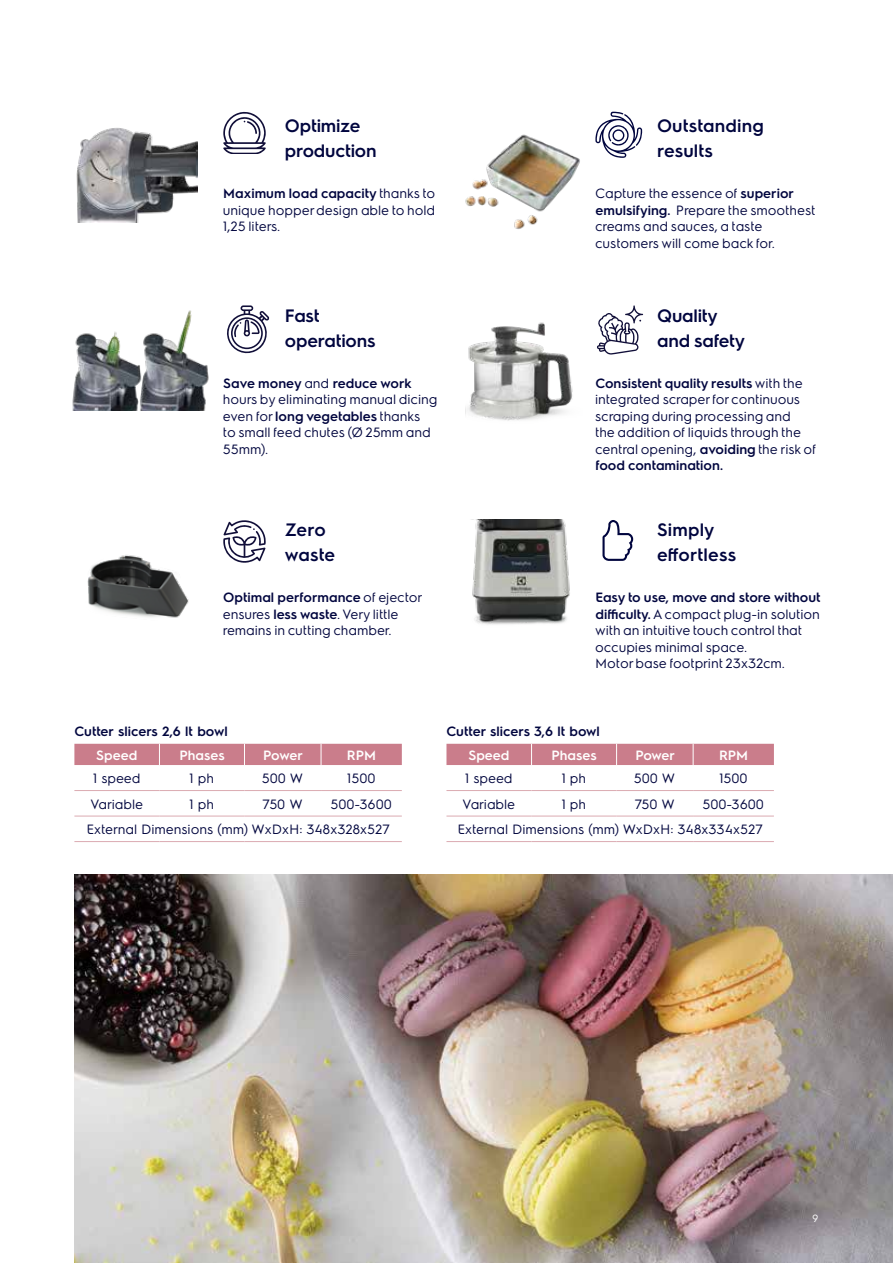
<style>
.page{position:relative;width:893px;height:1263px;background:#fff}
.page>*{position:absolute;margin:0;border:0;box-sizing:border-box;transform-origin:0 0}
.t1{font:600 18px/24.8px "Electrolux Sans";letter-spacing:-.01em;color:#00053e}
.t2{font:600 18px/24.8px "Electrolux Sans";letter-spacing:.01em;color:#00053e}
.t3{font:13.5px/16.5px "Electrolux Sans";color:#00053e}
.t4{font:600 13.5px "Electrolux Sans";color:#00053e}
.t5{font:600 13.5px "Electrolux Sans";color:#fff}
.t6{font:10.5px "Electrolux Sans";color:#fff}
.s1{font-weight:600}
</style>
<div class="page">
<img style="left:74px;top:875px;width:819px;height:388px">
<div style="left:74px;top:744px;width:328px;height:21px;background:#ca7d8b"></div>
<hr style="left:74px;top:790px;width:85px;height:1px;background:#dbaab1">
<hr style="left:159px;top:790px;width:85px;height:1px;background:#dbaab1">
<hr style="left:244px;top:790px;width:77px;height:1px;background:#dbaab1">
<hr style="left:321px;top:790px;width:81px;height:1px;background:#dbaab1">
<hr style="left:74px;top:816px;width:85px;height:1px;background:#dbaab1">
<hr style="left:159px;top:816px;width:85px;height:1px;background:#dbaab1">
<hr style="left:244px;top:816px;width:77px;height:1px;background:#dbaab1">
<hr style="left:321px;top:816px;width:81px;height:1px;background:#dbaab1">
<hr style="left:74px;top:841px;width:85px;height:1px;background:#dbaab1">
<hr style="left:159px;top:841px;width:85px;height:1px;background:#dbaab1">
<hr style="left:244px;top:841px;width:77px;height:1px;background:#dbaab1">
<hr style="left:321px;top:841px;width:81px;height:1px;background:#dbaab1">
<div style="left:446px;top:744px;width:328px;height:21px;background:#ca7d8b"></div>
<hr style="left:446px;top:790px;width:85px;height:1px;background:#dbaab1">
<hr style="left:531px;top:790px;width:86px;height:1px;background:#dbaab1">
<hr style="left:617px;top:790px;width:76px;height:1px;background:#dbaab1">
<hr style="left:693px;top:790px;width:81px;height:1px;background:#dbaab1">
<hr style="left:446px;top:816px;width:85px;height:1px;background:#dbaab1">
<hr style="left:531px;top:816px;width:86px;height:1px;background:#dbaab1">
<hr style="left:617px;top:816px;width:76px;height:1px;background:#dbaab1">
<hr style="left:693px;top:816px;width:81px;height:1px;background:#dbaab1">
<hr style="left:446px;top:841px;width:85px;height:1px;background:#dbaab1">
<hr style="left:531px;top:841px;width:86px;height:1px;background:#dbaab1">
<hr style="left:617px;top:841px;width:76px;height:1px;background:#dbaab1">
<hr style="left:693px;top:841px;width:81px;height:1px;background:#dbaab1">
<img style="left:76px;top:128px;width:121px;height:95px">
<img style="left:87px;top:555px;width:102px;height:63px">
<img style="left:72px;top:310px;width:137px;height:101px">
<img style="left:472px;top:520px;width:98px;height:105px">
<img style="left:465px;top:322px;width:108px;height:99px">
<img style="left:465px;top:134px;width:115px;height:95px">
<svg style="left:223px;top:111px;width:43px;height:43px"></svg>
<svg style="left:595px;top:112px;width:47px;height:46px"></svg>
<svg style="left:227px;top:305px;width:42px;height:49px"></svg>
<svg style="left:597px;top:305px;width:46px;height:50px"></svg>
<svg style="left:223px;top:520px;width:43px;height:42px"></svg>
<svg style="left:602px;top:520px;width:31px;height:41px"></svg>
<h1 class="t1" style="left:285px;top:112px;width:93px">Optimize production</h1>
<h1 class="t2" style="left:657px;top:112px;width:108px">Outstanding results</h1>
<p class="t3" style="left:223px;top:184px;width:214px;text-align:justify"><span class="s1">Maximum load capacity</span> thanks to unique hopper design able to hold 1,25 liters.</p>
<p class="t3" style="left:595px;top:184px;width:222px">Capture the essence of <span class="s1">superior emulsifying.</span> Prepare the smoothest creams and sauces, a taste customers will come back for.</p>
<h1 class="t1" style="left:285px;top:302px;width:92px">Fast operations</h1>
<h1 class="t1" style="left:657px;top:302px;width:89px">Quality and safety</h1>
<p class="t3" style="left:223px;top:374px;width:216px"><span class="s1">Save money</span> and <span class="s1">reduce work </span>hours by eliminating manual dicing even for <span class="s1">long vegetables</span> thanks<br>to small feed chutes (Ø 25mm and<br>55mm).</p>
<p class="t3" style="left:595px;top:374px;width:222px"><span class="s1">Consistent quality results</span> with the integrated scraper for continuous scraping during processing and<br>the addition of liquids through the central opening, <span class="s1">avoiding</span> the risk of <span class="s1">food contamination.</span></p>
<h1 class="t1" style="left:285px;top:517px;width:52px">Zero waste</h1>
<h1 class="t2" style="left:657px;top:517px;width:81px">Simply effortless</h1>
<p class="t3" style="left:223px;top:589px;width:201px"><span class="s1">Optimal performance</span> of ejector ensures <span class="s1">less waste</span>. Very little remains in cutting chamber.</p>
<p class="t3" style="left:595px;top:589px;width:226px"><span class="s1">Easy to use, move and store without difficulty.</span> A compact plug-in solution with an intuitive touch control that occupies minimal space.<br>Motor base footprint 23x32cm.</p>
<p class="t4" style="left:74px;top:722px;width:155px">Cutter slicers 2,6 lt bowl</p>
<p class="t5" style="left:96px;top:746px;width:43px">Speed</p>
<p class="t5" style="left:179px;top:746px;width:47px">Phases</p>
<p class="t5" style="left:263px;top:746px;width:41px">Power</p>
<p class="t5" style="left:347px;top:746px;width:31px">RPM</p>
<p class="t3" style="left:93px;top:769px;width:49px">1 speed</p>
<p class="t3" style="left:190px;top:769px;width:26px">1 ph</p>
<p class="t3" style="left:262px;top:769px;width:43px">500 W</p>
<p class="t3" style="left:347px;top:769px;width:30px">1500</p>
<p class="t3" style="left:90px;top:795px;width:55px">Variable</p>
<p class="t3" style="left:190px;top:795px;width:26px">1 ph</p>
<p class="t3" style="left:263px;top:795px;width:42px">750 W</p>
<p class="t3" style="left:87px;top:790px;width:307px;line-height:25.5px;text-align:right">500-3600<br>External Dimensions (mm) WxDxH: 348x328x527</p>
<p class="t4" style="left:446px;top:722px;width:155px">Cutter slicers 3,6 lt bowl</p>
<p class="t5" style="left:468px;top:746px;width:43px">Speed</p>
<p class="t5" style="left:551px;top:746px;width:47px">Phases</p>
<p class="t5" style="left:635px;top:746px;width:41px">Power</p>
<p class="t5" style="left:719px;top:746px;width:31px">RPM</p>
<p class="t3" style="left:465px;top:769px;width:49px">1 speed</p>
<p class="t3" style="left:562px;top:769px;width:26px">1 ph</p>
<p class="t3" style="left:634px;top:769px;width:43px">500 W</p>
<p class="t3" style="left:719px;top:769px;width:30px">1500</p>
<p class="t3" style="left:462px;top:795px;width:55px">Variable</p>
<p class="t3" style="left:562px;top:795px;width:26px">1 ph</p>
<p class="t3" style="left:635px;top:795px;width:42px">750 W</p>
<p class="t3" style="left:458px;top:790px;width:308px;line-height:25.5px;text-align:right">500-3600<br>External Dimensions (mm) WxDxH: 348x334x527</p>
<p class="t6" style="left:813px;top:1210px;width:8px">9</p>
</div>
